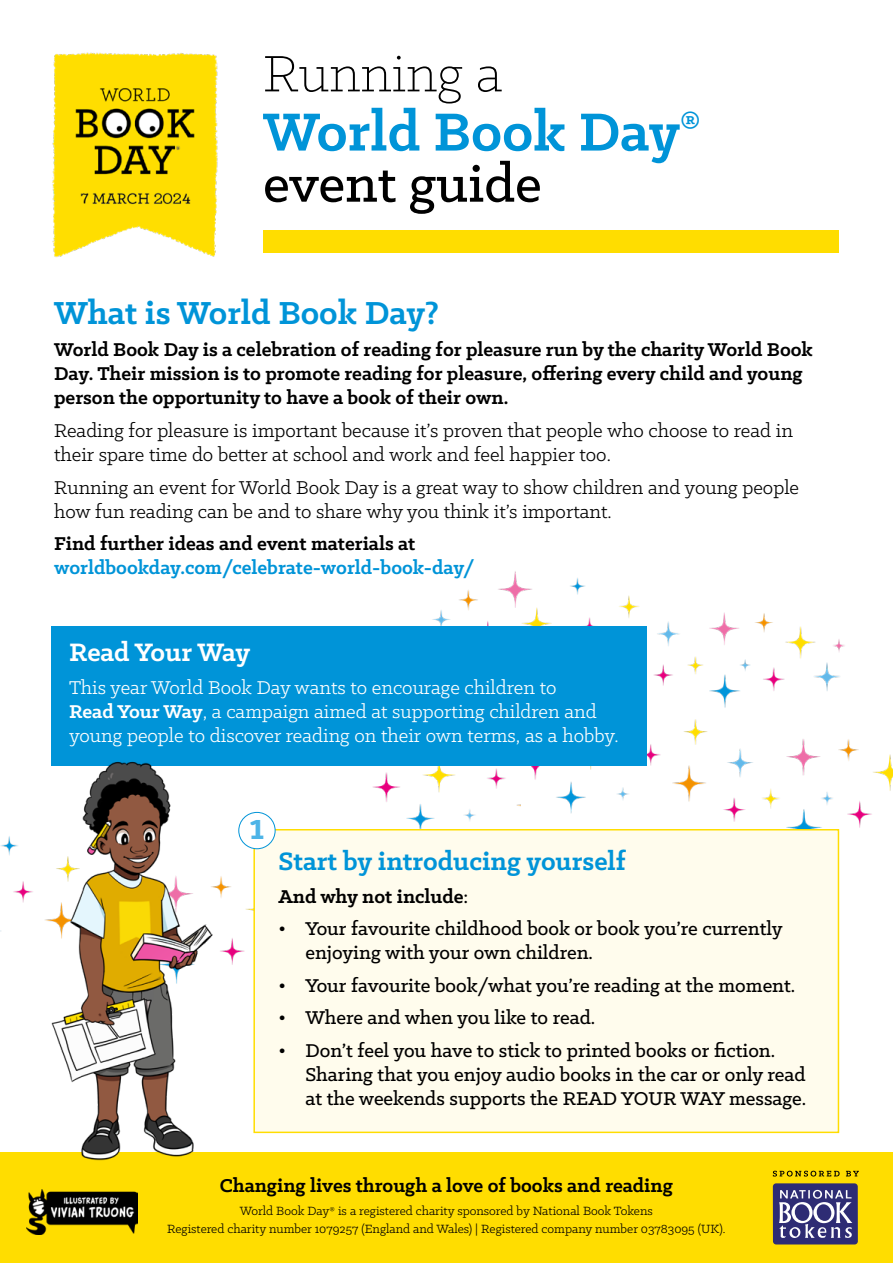
<style>
.page{position:relative;width:893px;height:1263px;background:#fff}
.page>*{position:absolute;margin:0;border:0;box-sizing:border-box;transform-origin:0 0}
.t1{font:700 60.6px "Klinic Slab";color:#0094d8}
.t2{font:500 57.9px "Klinic Slab";color:#000}
.t3{font:300 57.9px "Klinic Slab";color:#000}
.t4{font:700 39.9px "Klinic Slab";color:#4db4e7}
.t5{font:700 36px "Klinic Slab";color:#0094d8}
.t6{font:700 28.5px "Klinic Slab";color:#0094d8}
.t7{font:700 28.5px "Klinic Slab";letter-spacing:-.005em;color:#fff}
.t8{font:500 21px/24px "Klinic Slab";color:#000}
.t9{font:700 21px/24px "Klinic Slab";color:#000}
.t10{font:21px/24px "Klinic Slab";color:#000}
.t11{font:21px/24px "Klinic Slab";color:#fff}
.t12{font:700 21px "Klinic Slab";color:#0094d8}
.t13{font:13.5px/18px "Klinic Slab";color:#000;text-align:center}
.s1{font-weight:700}
.s2{font-weight:500}
</style>
<div class="page">
<div style="left:0;top:1152px;width:893px;height:111px;background:#fd0"></div>
<img style="left:27px;top:1189px;width:110px;height:46px">
<div style="left:773px;top:1183px;width:85px;height:61px;background:#2e2c74;border-radius:3px"></div>
<svg style="left:779px;top:1190px;width:73px;height:48px"></svg>
<svg style="left:773px;top:1171px;width:67px;height:5px"></svg>
<svg style="left:846px;top:1171px;width:13px;height:5px"></svg>
<img style="left:432px;top:571px;width:413px;height:110px">
<img style="left:0;top:817px;width:276px;height:148px">
<img style="left:372px;top:766px;width:148px;height:63px">
<img style="left:531px;top:681px;width:362px;height:173px">
<img style="left:52px;top:52px;width:166px;height:205px">
<div style="left:263px;top:230px;width:576px;height:22px;background:#fd0"></div>
<div style="left:51px;top:626px;width:595px;height:140px;background:#0094d8"></div>
<div style="left:253px;top:829px;width:586px;height:304px;background:#fffced;border:2px solid #fd0"></div>
<div style="left:239px;top:812px;width:36px;height:37px;background:#fff;border-radius:50%"></div>
<div style="left:239px;top:812px;width:36px;height:37px;border:1px solid #0094d8;border-radius:50%"></div>
<img style="left:32px;top:761px;width:190px;height:400px">
<h2 class="t3" style="left:263px;top:37px;width:241px">Running a</h2>
<h1 class="t1" style="left:263px;top:92px;width:439px">World Book Day<sup>®</sup></h1>
<h2 class="t2" style="left:263px;top:146px;width:280px">event guide</h2>
<h3 class="t5" style="left:54px;top:289px;width:386px">What is World Book Day?</h3>
<p class="t9" style="left:54px;top:337px;width:760px">World Book Day is a celebration of reading for pleasure run by the charity World Book<br>Day. Their mission is to promote reading for pleasure, offering every child and young person the opportunity to have a book of their own.</p>
<p class="t10" style="left:54px;top:418px;width:740px">Reading for pleasure is important because it’s proven that people who choose to read in their spare time do better at school and work and feel happier too.</p>
<p class="t10" style="left:54px;top:474px;width:746px">Running an event for World Book Day is a great way to show children and young people how fun reading can be and to share why you think it’s important.</p>
<p class="t9" style="left:54px;top:531px;width:363px">Find further ideas and event materials at</p>
<p class="t12" style="left:54px;top:554px;width:422px">worldbookday.com/celebrate-world-book-day/</p>
<h3 class="t7" style="left:69px;top:633px;width:183px">Read Your Way</h3>
<p class="t11" style="left:69px;top:675px;width:551px">This year World Book Day wants to encourage children to<br><span class="s1">Read Your Way</span>, a campaign aimed at supporting children and young people to discover reading on their own terms, as a hobby.</p>
<h3 class="t4" style="left:249px;top:800px;width:17px">1</h3>
<h3 class="t6" style="left:278px;top:843px;width:349px">Start by introducing yourself</h3>
<p class="t9" style="left:278px;top:884px;width:191px">And why not include<span class="s2">:</span></p>
<p class="t8" style="left:305px;top:916px;width:479px;text-indent:-27px">• Your favourite childhood book or book you’re currently enjoying with your own children.</p>
<p class="t8" style="left:278px;top:973px;width:518px">• Your favourite book/what you’re reading at the moment.</p>
<p class="t8" style="left:278px;top:1005px;width:318px">• Where and when you like to read.</p>
<p class="t8" style="left:305px;top:1038px;width:502px;text-indent:-27px">• Don’t feel you have to stick to printed books or fiction.<br>Sharing that you enjoy audio books in the car or only read at the weekends supports the READ YOUR WAY message.</p>
<p class="t9" style="left:220px;top:1173px;width:455px">Changing lives through a love of books and reading</p>
<p class="t13" style="left:167px;top:1201px;width:560px">World Book Day® is a registered charity sponsored by National Book Tokens<br>Registered charity number 1079257 (England and Wales) | Registered company number 03783095 (UK).</p>
</div>
